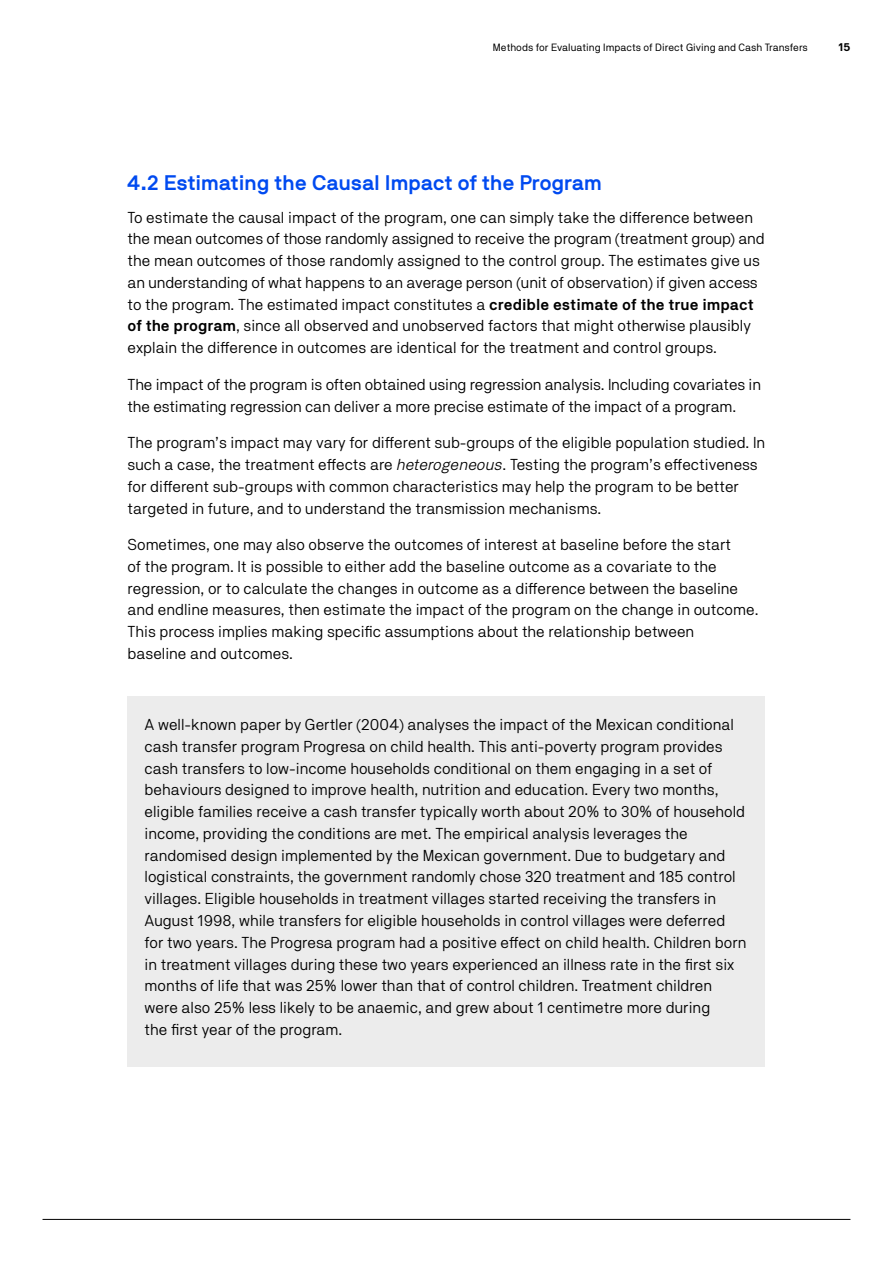
<style>
.page{position:relative;width:893px;height:1263px;background:#fff}
.page>*{position:absolute;margin:0;border:0;box-sizing:border-box;transform-origin:0 0}
.t1{font:700 21px "NB International Pro";letter-spacing:.02em;color:#004af0}
.t2{font:15.75px/21.8px "NB Akademie";color:#000}
.t3{font:700 11.25px "NB Akademie";color:#000}
.t4{font:10.5px "NB Akademie";color:#000}
.s1{font-weight:600}
.s2{font-style:italic}
</style>
<div class="page">
<div style="left:128px;top:696px;width:637px;height:371px;background:#ececec"></div>
<hr style="left:43px;top:1219px;width:807px;height:1px;background:#000">
<p class="t4" style="left:493px;top:41px;width:316px">Methods for Evaluating Impacts of Direct Giving and Cash Transfers</p>
<p class="t3" style="left:838px;top:40px;width:14px">15</p>
<h1 class="t1" style="left:128px;top:171px;width:475px">4.2 Estimating the Causal Impact of the Program</h1>
<p class="t2" style="left:128px;top:206px;width:638px">To estimate the causal impact of the program, one can simply take the difference between the mean outcomes of those randomly assigned to receive the program (treatment group) and the mean outcomes of those randomly assigned to the control group. The estimates give us an understanding of what happens to an average person (unit of observation) if given access to the program. The estimated impact constitutes a <span class="s1">credible estimate of the true impact of the program</span>, since all observed and unobserved factors that might otherwise plausibly explain the difference in outcomes are identical for the treatment and control groups.</p>
<p class="t2" style="left:128px;top:373px;width:635px">The impact of the program is often obtained using regression analysis. Including covariates in the estimating regression can deliver a more precise estimate of the impact of a program.</p>
<p class="t2" style="left:128px;top:432px;width:639px">The program’s impact may vary for different sub-groups of the eligible population studied. In such a case, the treatment effects are <span class="s2">heterogeneous</span>. Testing the program’s effectiveness for different sub-groups with common characteristics may help the program to be better targeted in future, and to understand the transmission mechanisms.</p>
<p class="t2" style="left:128px;top:533px;width:632px">Sometimes, one may also observe the outcomes of interest at baseline before the start<br>of the program. It is possible to either add the baseline outcome as a covariate to the regression, or to calculate the changes in outcome as a difference between the baseline and endline measures, then estimate the impact of the program on the change in outcome.<br>This process implies making specific assumptions about the relationship between<br>baseline and outcomes.</p>
<p class="t2" style="left:145px;top:713px;width:603px">A well-known paper by Gertler (2004) analyses the impact of the Mexican conditional cash transfer program Progresa on child health. This anti-poverty program provides cash transfers to low-income households conditional on them engaging in a set of behaviours designed to improve health, nutrition and education. Every two months, eligible families receive a cash transfer typically worth about 20% to 30% of household income, providing the conditions are met. The empirical analysis leverages the randomised design implemented by the Mexican government. Due to budgetary and logistical constraints, the government randomly chose 320 treatment and 185 control villages. Eligible households in treatment villages started receiving the transfers in August 1998, while transfers for eligible households in control villages were deferred for two years. The Progresa program had a positive effect on child health. Children born in treatment villages during these two years experienced an illness rate in the first six months of life that was 25% lower than that of control children. Treatment children were also 25% less likely to be anaemic, and grew about 1 centimetre more during<br>the first year of the program.</p>
</div>
